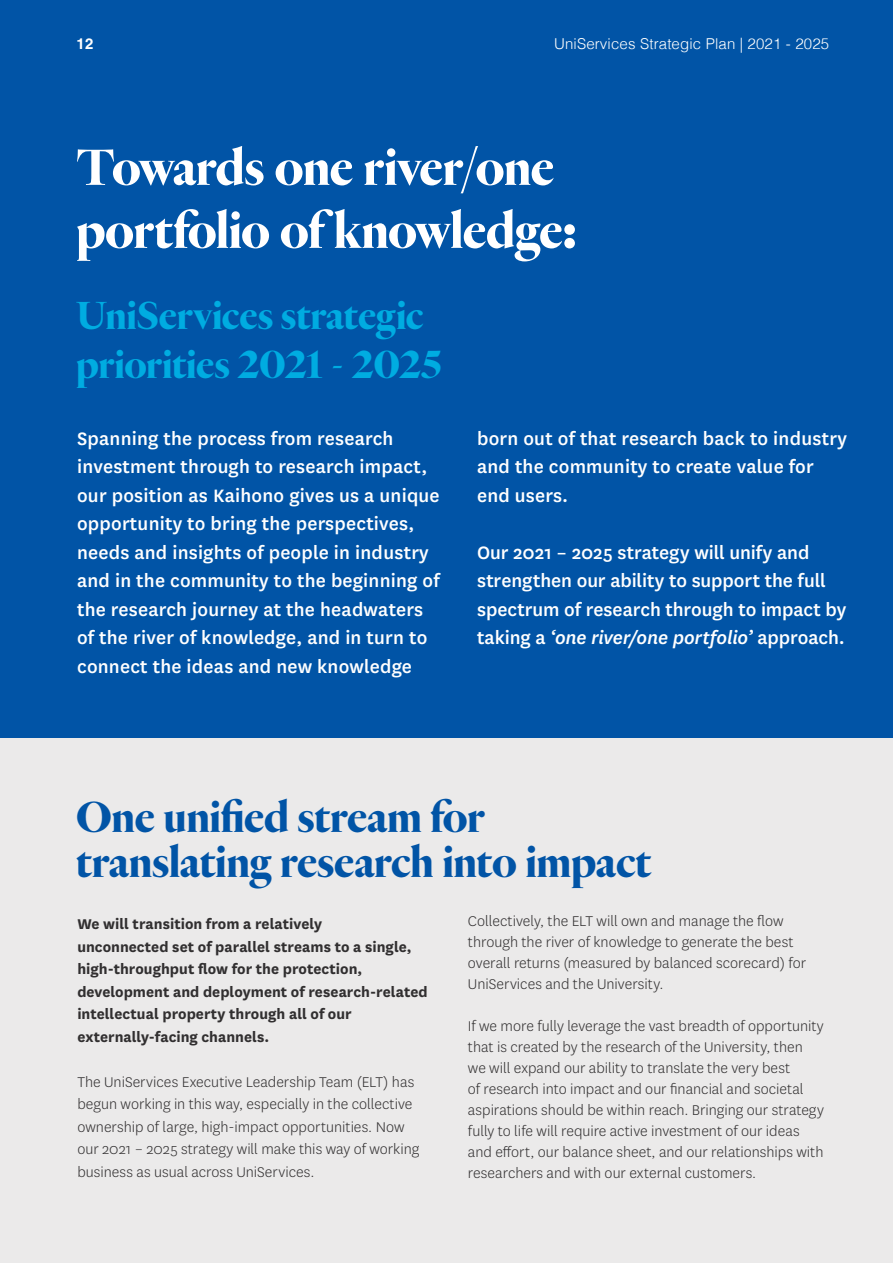
<style>
.page{position:relative;width:893px;height:1263px;background:#fff}
.page>*{position:absolute;margin:0;border:0;box-sizing:border-box;transform-origin:0 0}
.t1{font:700 52.5px/63px "Heldane Display";color:#fff}
.Bullets_2{font:700 45px/45px "Heldane Display";letter-spacing:.005em;color:#0154a6}
.t2{font:700 40.5px/49.5px "Heldane Display";letter-spacing:.005em;color:#00ace1}
.t3{font:500 21px/28.5px "National";letter-spacing:.01em;color:#fff}
.t4{font:300 16.5px/21px "National";color:#312f30}
.t5{font:700 16.5px/22.5px "National";color:#312f30}
.t6{font:300 15px "Helvetica";letter-spacing:.01em;color:#fff}
.t7{font:700 15px "Helvetica";color:#fff}
.s1{font-style:italic}
</style>
<div class="page">
<div style="left:0;top:0;width:893px;height:738px;background:#0154a6"></div>
<div style="left:0;top:738px;width:893px;height:525px;background:#ebeaea"></div>
<p class="t7" style="left:77px;top:34px;width:18px">12</p>
<p class="t6" style="left:554px;top:31px;width:277px">UniServices Strategic Plan | 2021 - 2025</p>
<p class="t1" style="left:77px;top:137px;width:501px">Towards one river/one portfolio of knowledge:</p>
<p class="t2" style="left:77px;top:291px;width:366px">UniServices strategic priorities 2021 - 2025</p>
<p class="t3" style="left:77px;top:423px;width:364px">Spanning the process from research investment through to research impact, our position as Kaihono gives us a unique opportunity to bring the perspectives, needs and insights of people in industry and in the community to the beginning of the research journey at the headwaters of the river of knowledge, and in turn to connect the ideas and new knowledge</p>
<p class="t3" style="left:477px;top:423px;width:371px">born out of that research back to industry and the community to create value for end users.</p>
<p class="t3" style="left:477px;top:537px;width:371px">Our 2021 – 2025 strategy will unify and strengthen our ability to support the full spectrum of research through to impact by taking a <span class="s1">‘one river/one portfolio’</span> approach.</p>
<p class="Bullets_2" style="left:77px;top:795px;width:576px">One unified stream for translating research into impact</p>
<p class="t5" style="left:77px;top:912px;width:352px">We will transition from a relatively<br>unconnected set of parallel streams to a single, high-throughput flow for the protection, development and deployment of research-related intellectual property through all of our externally-facing channels.</p>
<p class="t4" style="left:77px;top:1070px;width:343px;line-height:22.5px">The UniServices Executive Leadership Team (ELT) has begun working in this way, especially in the collective ownership of large, high-impact opportunities. Now our 2021 – 2025 strategy will make this way of working business as usual across UniServices.</p>
<p class="t4" style="left:468px;top:910px;width:340px">Collectively, the ELT will own and manage the flow through the river of knowledge to generate the best overall returns (measured by balanced scorecard) for UniServices and the University.</p>
<p class="t4" style="left:468px;top:1015px;width:358px">If we more fully leverage the vast breadth of opportunity that is created by the research of the University, then we will expand our ability to translate the very best<br>of research into impact and our financial and societal aspirations should be within reach. Bringing our strategy fully to life will require active investment of our ideas and effort, our balance sheet, and our relationships with researchers and with our external customers.</p>
</div>
